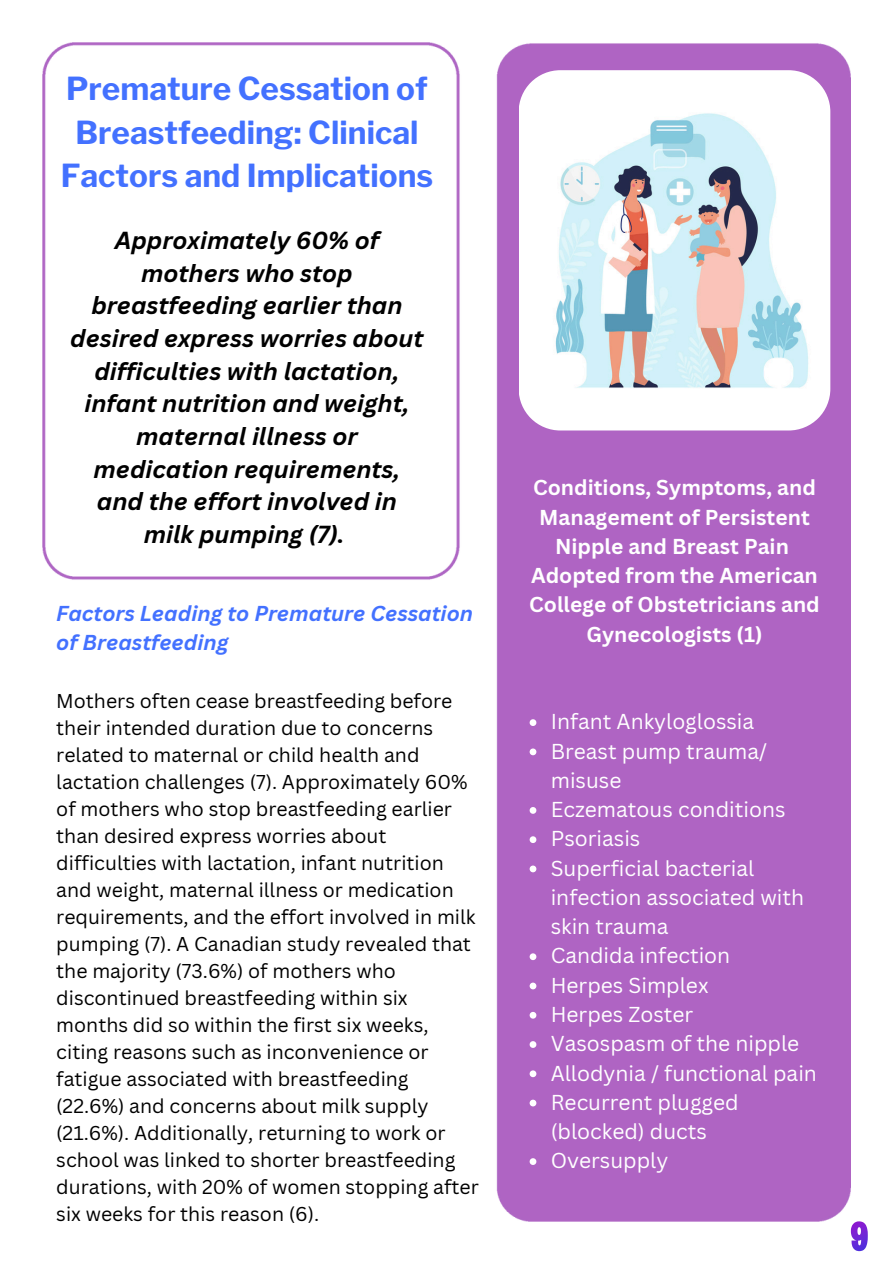
<style>
.page{position:relative;width:894px;height:1264px;background:#fff}
.page>*{position:absolute;margin:0;border:0;box-sizing:border-box;transform-origin:0 0}
.t1{font:700 31.5px/43.8px "Libre Franklin";color:#4371ff;text-align:center}
.t2{font:italic 700 24px/32.7px "Canva Sans";color:#000;text-align:center}
.t3{font:21px/29.2px "Canva Sans";color:#fff}
.t4{font:700 21px/29.2px "Canva Sans";color:#fff;text-align:center}
.t5{font:italic 700 21px/29.2px "Canva Sans";color:#4371ff}
.t6{font:19.5px/27px "Canva Sans";color:#000}
</style>
<div class="page">
<img style="left:43px;top:42px;width:807px;height:1179px">
<svg style="left:518px;top:70px;width:312px;height:360px"></svg>
<img style="left:533px;top:92px;width:282px;height:317px">
<svg style="left:529px;top:719px;width:7px;height:7px"></svg>
<svg style="left:529px;top:748px;width:7px;height:7px"></svg>
<svg style="left:529px;top:807px;width:7px;height:6px"></svg>
<svg style="left:529px;top:836px;width:7px;height:7px"></svg>
<svg style="left:529px;top:865px;width:7px;height:7px"></svg>
<svg style="left:529px;top:953px;width:7px;height:7px"></svg>
<svg style="left:529px;top:982px;width:7px;height:7px"></svg>
<svg style="left:529px;top:1011px;width:7px;height:7px"></svg>
<svg style="left:529px;top:1041px;width:7px;height:6px"></svg>
<svg style="left:529px;top:1070px;width:7px;height:7px"></svg>
<svg style="left:529px;top:1099px;width:7px;height:7px"></svg>
<svg style="left:529px;top:1158px;width:7px;height:6px"></svg>
<img style="left:850px;top:1221px;width:17px;height:30px">
<p class="t1" style="left:61px;top:66px;width:374px">Premature Cessation of<br>Breastfeeding: Clinical<br>Factors and Implications</p>
<p class="t2" style="left:70px;top:223px;width:355px">Approximately 60% of mothers who stop breastfeeding earlier than desired express worries about difficulties with lactation, infant nutrition and weight, maternal illness or medication requirements, and the effort involved in milk pumping (7).</p>
<h3 class="t5" style="left:56px;top:598px;width:418px">Factors Leading to Premature Cessation of Breastfeeding</h3>
<p class="t6" style="left:56px;top:686px;width:424px">Mothers often cease breastfeeding before their intended duration due to concerns related to maternal or child health and lactation challenges (7). Approximately 60% of mothers who stop breastfeeding earlier than desired express worries about difficulties with lactation, infant nutrition and weight, maternal illness or medication requirements, and the effort involved in milk pumping (7). A Canadian study revealed that the majority (73.6%) of mothers who discontinued breastfeeding within six months did so within the first six weeks, citing reasons such as inconvenience or fatigue associated with breastfeeding (22.6%) and concerns about milk supply (21.6%). Additionally, returning to work or school was linked to shorter breastfeeding durations, with 20% of women stopping after six weeks for this reason (6).</p>
<h2 class="t4" style="left:529px;top:472px;width:292px">Conditions, Symptoms, and<br>Management of Persistent<br>Nipple and Breast Pain<br>Adopted from the American<br>College of Obstetricians and<br>Gynecologists (1)</h2>
<p class="t3" style="left:550px;top:706px;width:205px">Infant Ankyloglossia</p>
<h3 class="t3" style="left:550px;top:735px;width:218px">Breast pump trauma/ misuse</h3>
<p class="t3" style="left:550px;top:794px;width:236px">Eczematous conditions</p>
<p class="t3" style="left:550px;top:823px;width:91px">Psoriasis</p>
<p class="t3" style="left:550px;top:852px;width:255px">Superficial bacterial infection associated with skin trauma</p>
<p class="t3" style="left:550px;top:940px;width:181px">Candida infection</p>
<p class="t3" style="left:550px;top:969px;width:159px">Herpes Simplex</p>
<p class="t3" style="left:550px;top:999px;width:144px">Herpes Zoster</p>
<p class="t3" style="left:550px;top:1028px;width:250px">Vasospasm of the nipple</p>
<p class="t3" style="left:550px;top:1057px;width:268px">Allodynia / functional pain</p>
<p class="t3" style="left:550px;top:1086px;width:189px">Recurrent plugged (blocked) ducts</p>
<p class="t3" style="left:550px;top:1145px;width:119px">Oversupply</p>
</div>
